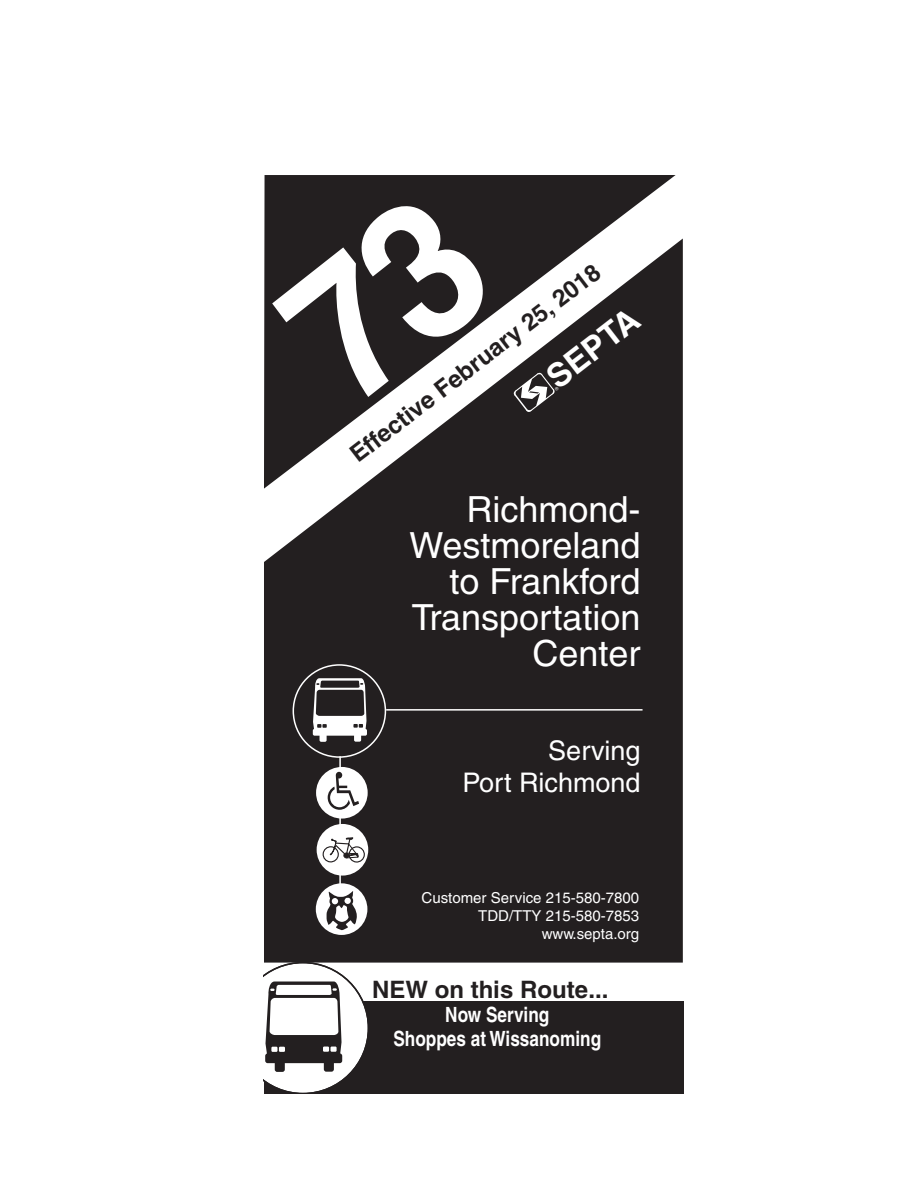
<style>
.page{position:relative;width:918px;height:1188px;background:#fff}
.page>*{position:absolute;margin:0;border:0;box-sizing:border-box;transform-origin:0 0}
.t1{font:36px/36px "Helvetica";color:#fff;text-align:right}
.t2{font:700 33px "Helvetica";color:#fff}
.t3{font:27px/32.2px "Helvetica";color:#fff;text-align:right}
.t4{font:700 24px "Helvetica";color:#231f20}
.t5{font:700 condensed 21px/24px "Helvetica";color:#fff;text-align:center}
.t6{font:15px/18px "Helvetica";color:#fff;text-align:right}
</style>
<div class="page">
<svg style="left:264px;top:175px;width:412px;height:64px;fill:#231f20"></svg>
<svg style="left:264px;top:239px;width:419px;height:724px;background:#353232"></svg>
<hr style="left:386px;top:709px;width:257px;height:2px;background:#fff">
<div style="left:293px;top:665px;width:92px;height:92px;background:#231f20;border-radius:50%"></div>
<div style="left:293px;top:664px;width:93px;height:94px;border:2px solid #fff;border-radius:50%"></div>
<div style="left:320px;top:733px;width:7px;height:9px;background:#fff;border-radius:2px"></div>
<div style="left:354px;top:733px;width:7px;height:9px;background:#fff;border-radius:2px"></div>
<div style="left:313px;top:729px;width:54px;height:7px;background:#fff;border-radius:2px"></div>
<svg style="left:313px;top:678px;width:54px;height:52px"></svg>
<hr style="left:339px;top:756px;width:2px;height:171px;background:#fff">
<div style="left:316px;top:883px;width:51px;height:52px;background:#fff;border-radius:50%"></div>
<svg style="left:327px;top:891px;width:30px;height:39px"></svg>
<div style="left:317px;top:824px;width:51px;height:52px;background:#fff;border-radius:50%"></div>
<svg style="left:318px;top:836px;width:48px;height:28px"></svg>
<div style="left:316px;top:767px;width:52px;height:52px;background:#fff;border-radius:50%"></div>
<svg style="left:328px;top:772px;width:31px;height:38px"></svg>
<div style="left:264px;top:1001px;width:419px;height:92px;background:#231f20"></div>
<svg style="left:264px;top:963px;width:104px;height:130px"></svg>
<svg style="left:272px;top:189px;width:228px;height:219px;background:#3b3738"></svg>
<svg style="left:513px;top:372px;width:46px;height:40px"></svg>
<h3 class="t4" style="left:345px;top:446px;width:310px;rotate:-38deg">Effective February 25, 2018</h3>
<h2 class="t2" style="left:539px;top:365px;width:109px;rotate:-38deg">SEPTA</h2>
<h1 class="t1" style="left:410px;top:491px;width:232px">Richmond-<br>Westmoreland to Frankford<br>Transportation<br>Center</h1>
<h3 class="t3" style="left:462px;top:734px;width:180px">Serving<br>Port Richmond</h3>
<p class="t6" style="left:422px;top:888px;width:219px">Customer Service 215-580-7800<br>TDD/TTY 215-580-7853 www.septa.org</p>
<h3 class="t4" style="left:372px;top:975px;width:238px">NEW on this Route...</h3>
<h3 class="t5" style="left:393px;top:1002px;width:209px">Now Serving<br>Shoppes at Wissanoming</h3>
</div>
